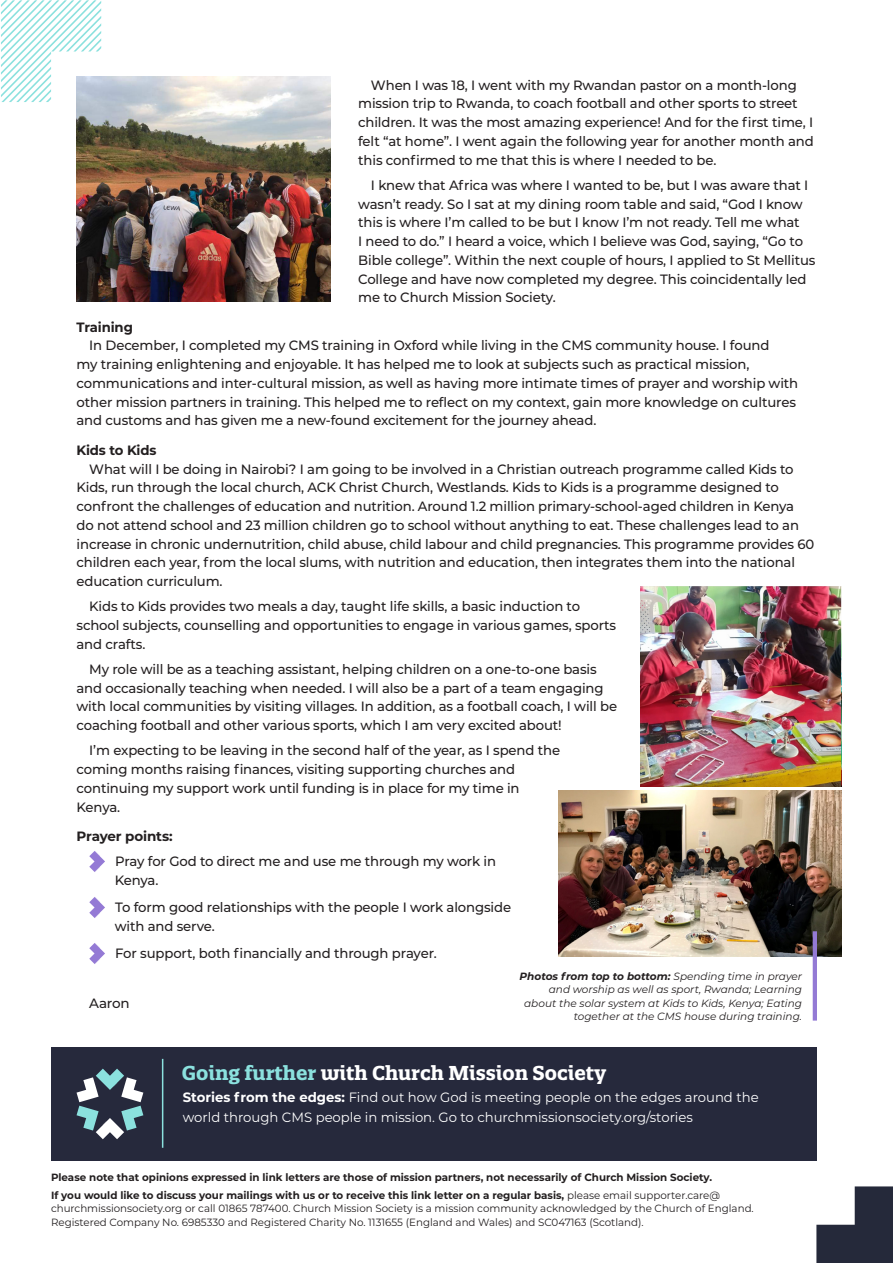
<style>
.page{position:relative;width:893px;height:1263px;background:#fff}
.page>*{position:absolute;margin:0;border:0;box-sizing:border-box;transform-origin:0 0}
.t1{font:700 19.5px "Quatro Slab";color:#fff}
.t2{font:500 13.5px/18.8px "Montserrat";letter-spacing:-.01em;color:#231f20}
.t3{font:13.5px/19.5px "Montserrat";color:#fff}
.t4{font:700 13.5px "Montserrat";letter-spacing:-.01em;color:#231f20}
.t5{font:700 10.5px/17.7px "Montserrat";color:#231f20}
.t6{font:10.5px/13.5px "Montserrat";color:#231f20}
.t7{font:italic 10.5px/13.5px "Montserrat";color:#231f20;text-align:right}
.s1{font-weight:700}
.s2{color:#8be1de}
.s3{font-weight:400}
</style>
<div class="page">
<svg style="left:89px;top:851px;width:16px;height:21px"></svg>
<svg style="left:89px;top:897px;width:16px;height:21px"></svg>
<svg style="left:89px;top:943px;width:16px;height:21px"></svg>
<svg style="left:1px;top:0;width:100px;height:102px"></svg>
<svg style="left:816px;top:1186px;width:77px;height:77px"></svg>
<img style="left:77px;top:77px;width:254px;height:224px">
<img style="left:641px;top:587px;width:201px;height:200px">
<img style="left:559px;top:791px;width:283px;height:165px">
<hr style="left:813px;top:931px;width:4px;height:89px;background:#947ad5">
<div style="left:51px;top:1047px;width:765px;height:114px;background:#26293c"></div>
<svg style="left:77px;top:1068px;width:66px;height:71px"></svg>
<hr style="left:162px;top:1059px;width:1px;height:89px;background:#8be1de">
<p class="t2" style="left:358px;top:75px;width:457px;text-indent:13px">When I was 18, I went with my Rwandan pastor on a month-long mission trip to Rwanda, to coach football and other sports to street children. It was the most amazing experience! And for the first time, I felt “at home”. I went again the following year for another month and this confirmed to me that this is where I needed to be.</p>
<p class="t2" style="left:358px;top:175px;width:459px;text-indent:13px">I knew that Africa was where I wanted to be, but I was aware that I wasn’t ready. So I sat at my dining room table and said, “God I know this is where I’m called to be but I know I’m not ready. Tell me what<br>I need to do.” I heard a voice, which I believe was God, saying, “Go to Bible college”. Within the next couple of hours, I applied to St Mellitus College and have now completed my degree. This coincidentally led me to Church Mission Society.</p>
<p class="t4" style="left:77px;top:317px;width:58px">Training</p>
<p class="t2" style="left:77px;top:336px;width:723px;text-indent:13px">In December, I completed my CMS training in Oxford while living in the CMS community house. I found<br>my training enlightening and enjoyable. It has helped me to look at subjects such as practical mission, communications and inter-cultural mission, as well as having more intimate times of prayer and worship with other mission partners in training. This helped me to reflect on my context, gain more knowledge on cultures and customs and has given me a new-found excitement for the journey ahead.</p>
<p class="t4" style="left:77px;top:440px;width:81px">Kids to Kids</p>
<p class="t2" style="left:77px;top:459px;width:739px;text-indent:13px">What will I be doing in Nairobi? I am going to be involved in a Christian outreach programme called Kids to Kids, run through the local church, ACK Christ Church, Westlands. Kids to Kids is a programme designed to confront the challenges of education and nutrition. Around 1.2 million primary-school-aged children in Kenya do not attend school and 23 million children go to school without anything to eat. These challenges lead to an increase in chronic undernutrition, child abuse, child labour and child pregnancies. This programme provides 60 children each year, from the local slums, with nutrition and education, then integrates them into the national education curriculum.</p>
<p class="t2" style="left:77px;top:596px;width:541px;text-indent:13px">Kids to Kids provides two meals a day, taught life skills, a basic induction to school subjects, counselling and opportunities to engage in various games, sports and crafts.</p>
<p class="t2" style="left:77px;top:659px;width:542px;text-indent:13px">My role will be as a teaching assistant, helping children on a one-to-one basis and occasionally teaching when needed. I will also be a part of a team engaging with local communities by visiting villages. In addition, as a football coach, I will be coaching football and other various sports, which I am very excited about!</p>
<p class="t2" style="left:77px;top:740px;width:485px;text-indent:13px">I’m expecting to be leaving in the second half of the year, as I spend the coming months raising finances, visiting supporting churches and continuing my support work until funding is in place for my time in Kenya.</p>
<p class="t4" style="left:77px;top:826px;width:98px">Prayer points:</p>
<p class="t2" style="left:115px;top:851px;width:383px">Pray for God to direct me and use me through my work in<br>Kenya.</p>
<p class="t2" style="left:115px;top:897px;width:398px">To form good relationships with the people I work alongside with and serve.</p>
<p class="t2" style="left:115px;top:943px;width:323px">For support, both financially and through prayer.</p>
<p class="t2" style="left:89px;top:993px;width:42px">Aaron</p>
<p class="t7" style="left:519px;top:969px;width:284px"><span class="s1">Photos from top to bottom:</span> Spending time in prayer and worship as well as sport, Rwanda; Learning about the solar system at Kids to Kids, Kenya; Eating together at the CMS house during training.</p>
<h1 class="t1" style="left:182px;top:1061px;width:426px"><span class="s2">Going further</span> with Church Mission Society</h1>
<p class="t3" style="left:183px;top:1087px;width:577px"><span class="s1">Stories from the edges:</span> Find out how God is meeting people on the edges around the world through CMS people in mission. Go to churchmissionsociety.org/stories</p>
<p class="t5" style="left:51px;top:1168px;width:671px">Please note that opinions expressed in link letters are those of mission partners, not necessarily of Church Mission Society.<br>If you would like to discuss your mailings with us or to receive this link letter on a regular basis, <span class="s3">please email supporter.care@</span></p>
<p class="t6" style="left:51px;top:1201px;width:704px">churchmissionsociety.org or call 01865 787400. Church Mission Society is a mission community acknowledged by the Church of England.<br>Registered Company No. 6985330 and Registered Charity No. 1131655 (England and Wales) and SC047163 (Scotland).</p>
</div>
